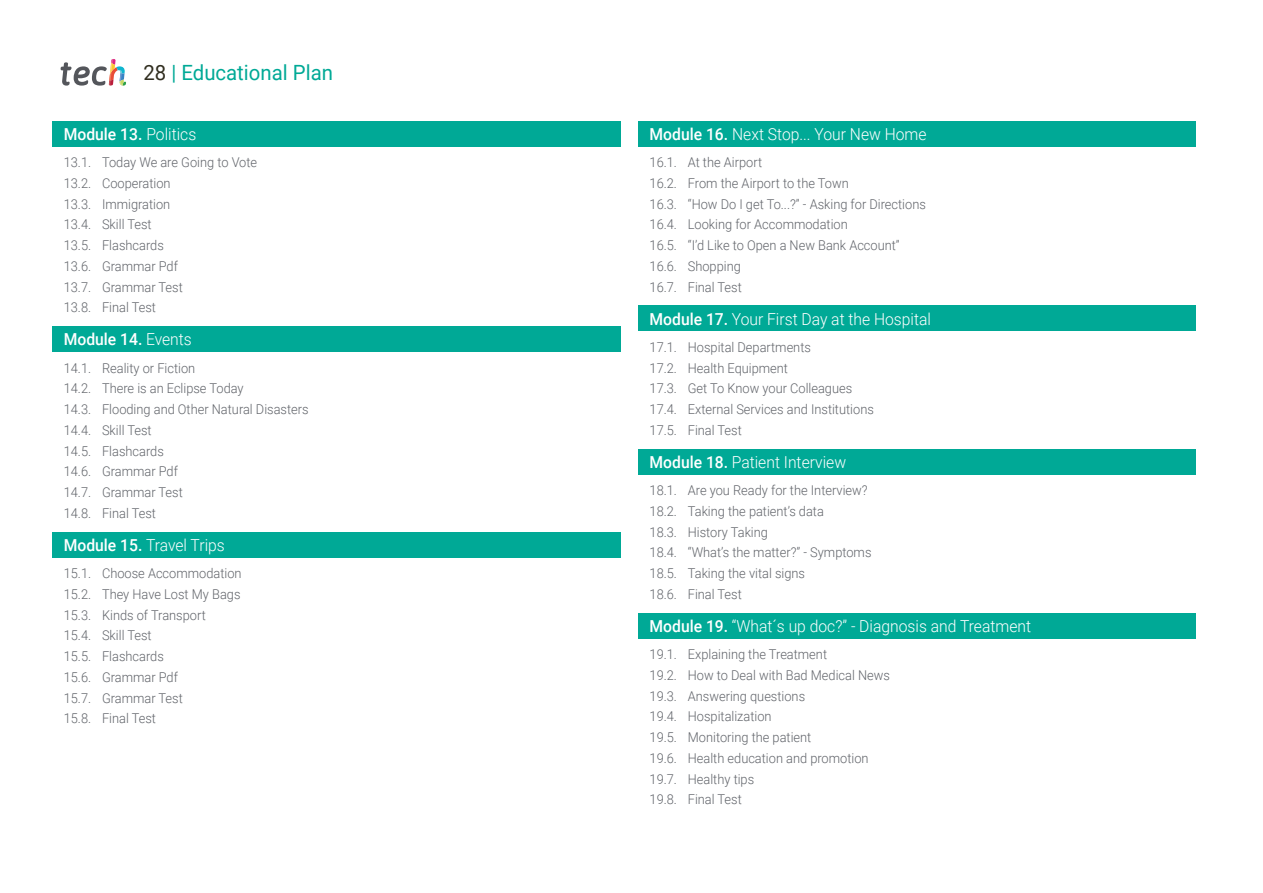
<style>
.page{position:relative;width:1263px;height:893px;background:#fff}
.page>*{position:absolute;margin:0;border:0;box-sizing:border-box;transform-origin:0 0}
.t1{font:21px "Roboto";color:#00a996}
.t2{font:300 16.5px "Roboto";color:#fff;scale:.95 1}
.t3{font:500 16.5px "Roboto";color:#fff;scale:.95 1}
.t4{font:300 13.5px/20.7px "Roboto";color:#61646a;scale:.95 1}
.s1{color:#312e20}
.s2{font-weight:300}
.s3{font-weight:500}
</style>
<div class="page">
<svg style="left:61px;top:59px;width:65px;height:27px"></svg>
<div style="left:53px;top:121px;width:568px;height:25px;background:#00a996"></div>
<div style="left:53px;top:327px;width:568px;height:25px;background:#00a996"></div>
<div style="left:53px;top:532px;width:568px;height:25px;background:#00a996"></div>
<div style="left:638px;top:121px;width:557px;height:25px;background:#00a996"></div>
<div style="left:638px;top:306px;width:557px;height:25px;background:#00a996"></div>
<div style="left:638px;top:449px;width:557px;height:25px;background:#00a996"></div>
<div style="left:638px;top:613px;width:557px;height:25px;background:#00a996"></div>
<h1 class="t1" style="left:144px;top:57px;width:191px"><span class="s1">28</span> | Educational Plan</h1>
<p class="t3" style="left:64px;top:123px;width:141px">Module 13. <span class="s2">Politics</span></p>
<p class="t4" style="left:64px;top:151px;width:205px">13.1. Today We are Going to Vote<br>13.2. Cooperation<br>13.3. Immigration<br>13.4. Skill Test<br>13.5. Flashcards<br>13.6. Grammar Pdf<br>13.7. Grammar Test<br>13.8. Final Test</p>
<p class="t3" style="left:64px;top:328px;width:136px">Module 14. <span class="s2">Events</span></p>
<p class="t4" style="left:64px;top:357px;width:259px">14.1. Reality or Fiction<br>14.2. There is an Eclipse Today<br>14.3. Flooding and Other Natural Disasters<br>14.4. Skill Test<br>14.5. Flashcards<br>14.6. Grammar Pdf<br>14.7. Grammar Test<br>14.8. Final Test</p>
<p class="t2" style="left:64px;top:534px;width:171px"><span class="s3">Module 15.</span> Travel Trips</p>
<p class="t4" style="left:64px;top:562px;width:189px">15.1. Choose Accommodation<br>15.2. They Have Lost My Bags<br>15.3. Kinds of Transport<br>15.4. Skill Test<br>15.5. Flashcards<br>15.6. Grammar Pdf<br>15.7. Grammar Test<br>15.8. Final Test</p>
<p class="t2" style="left:649px;top:123px;width:293px"><span class="s3">Module 16.</span> Next Stop... Your New Home</p>
<p class="t4" style="left:649px;top:151px;width:292px">16.1. At the Airport<br>16.2. From the Airport to the Town<br>16.3. “How Do I get To...?” - Asking for Directions<br>16.4. Looking for Accommodation<br>16.5. “I’d Like to Open a New Bank Account”<br>16.6. Shopping<br>16.7. Final Test</p>
<p class="t2" style="left:649px;top:307px;width:298px"><span class="s3">Module 17.</span> Your First Day at the Hospital</p>
<p class="t4" style="left:649px;top:336px;width:238px">17.1. Hospital Departments<br>17.2. Health Equipment<br>17.3. Get To Know your Colleagues<br>17.4. External Services and Institutions<br>17.5. Final Test</p>
<p class="t2" style="left:649px;top:451px;width:208px"><span class="s3">Module 18.</span> Patient Interview</p>
<p class="t4" style="left:649px;top:479px;width:235px">18.1. Are you Ready for the Interview?<br>18.2. Taking the patient’s data<br>18.3. History Taking<br>18.4. “What’s the matter?” - Symptoms<br>18.5. Taking the vital signs<br>18.6. Final Test</p>
<p class="t2" style="left:649px;top:615px;width:403px"><span class="s3">Module 19.</span> “What´s up doc?” - Diagnosis and Treatment</p>
<p class="t4" style="left:649px;top:643px;width:255px">19.1. Explaining the Treatment<br>19.2. How to Deal with Bad Medical News<br>19.3. Answering questions<br>19.4. Hospitalization<br>19.5. Monitoring the patient<br>19.6. Health education and promotion<br>19.7. Healthy tips<br>19.8. Final Test</p>
</div>
